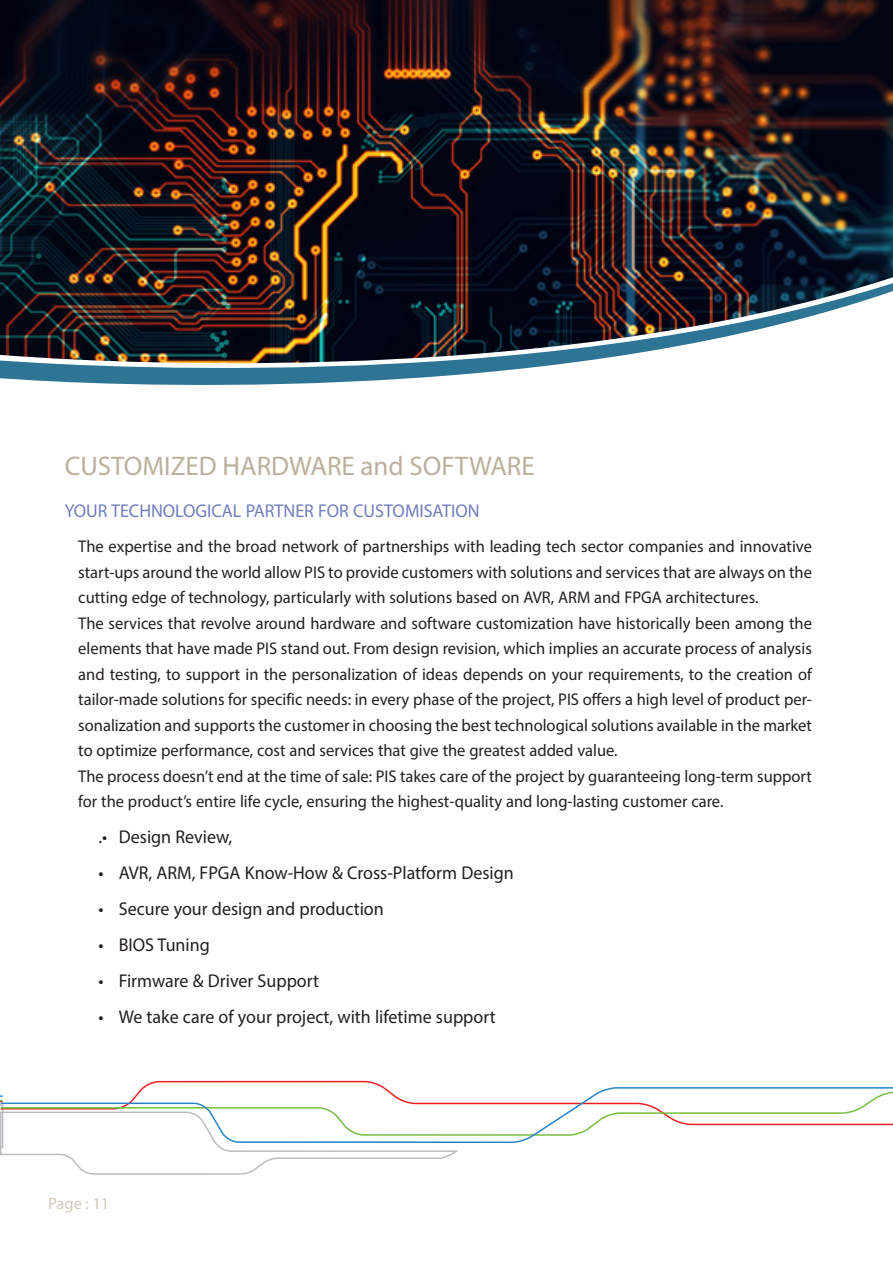
<style>
.page{position:relative;width:893px;height:1263px;background:#fff}
.page>*{position:absolute;margin:0;border:0;box-sizing:border-box;transform-origin:0 0}
.t1{font:27px "Myriad Pro";color:#bbb09c}
.t2{font:18.6px "Myriad Pro";color:#231f20}
.t3{font:18.6px "Myriad Pro";color:#717cbc}
.t4{font:16.95px/25.5px "Myriad Pro";color:#231f20;text-align:justify}
.t5{font:16.5px "Myriad Pro";color:#d1cab9}
</style>
<div class="page">
<svg style="left:0;top:366px;width:544px;height:19px;fill:#2e7494"></svg>
<img style="left:0;top:0;width:893px;height:366px">
<svg style="left:0;top:1080px;width:459px;height:95px"></svg>
<svg style="left:0;top:1086px;width:893px;height:57px"></svg>
<p class="t1" style="left:65px;top:449px;width:471px">CUSTOMIZED HARDWARE and SOFTWARE</p>
<p class="t3" style="left:65px;top:499px;width:416px">YOUR TECHNOLOGICAL PARTNER FOR CUSTOMISATION</p>
<p class="t4" style="left:78px;top:533px;width:735px">The expertise and the broad network of partnerships with leading tech sector companies and innovative start-ups around the world allow PIS to provide customers with solutions and services that are always on the cutting edge of technology, particularly with solutions based on AVR, ARM and FPGA architectures.</p>
<p class="t4" style="left:78px;top:610px;width:735px">The services that revolve around hardware and software customization have historically been among the elements that have made PIS stand out. From design revision, which implies an accurate process of analysis and testing, to support in the personalization of ideas depends on your requirements, to the creation of tailor-made solutions for specific needs: in every phase of the project, PIS offers a high level of product per&shy;sonalization and supports the customer in choosing the best technological solutions available in the market to optimize performance, cost and services that give the greatest added value.</p>
<p class="t4" style="left:78px;top:763px;width:735px">The process doesn’t end at the time of sale: PIS takes care of the project by guaranteeing long-term support for the product’s entire life cycle, ensuring the highest-quality and long-lasting customer care.</p>
<p class="t2" style="left:99px;top:825px;width:135px">.• Design Review,</p>
<p class="t2" style="left:99px;top:861px;width:417px">• AVR, ARM, FPGA Know-How &amp; Cross-Platform Design</p>
<p class="t2" style="left:99px;top:897px;width:287px">• Secure your design and production</p>
<p class="t2" style="left:99px;top:933px;width:113px">• BIOS Tuning</p>
<p class="t2" style="left:99px;top:969px;width:222px">• Firmware &amp; Driver Support</p>
<p class="t2" style="left:99px;top:1005px;width:399px">• We take care of your project, with lifetime support</p>
<p class="t5" style="left:48px;top:1194px;width:63px">Page : 11</p>
</div>
